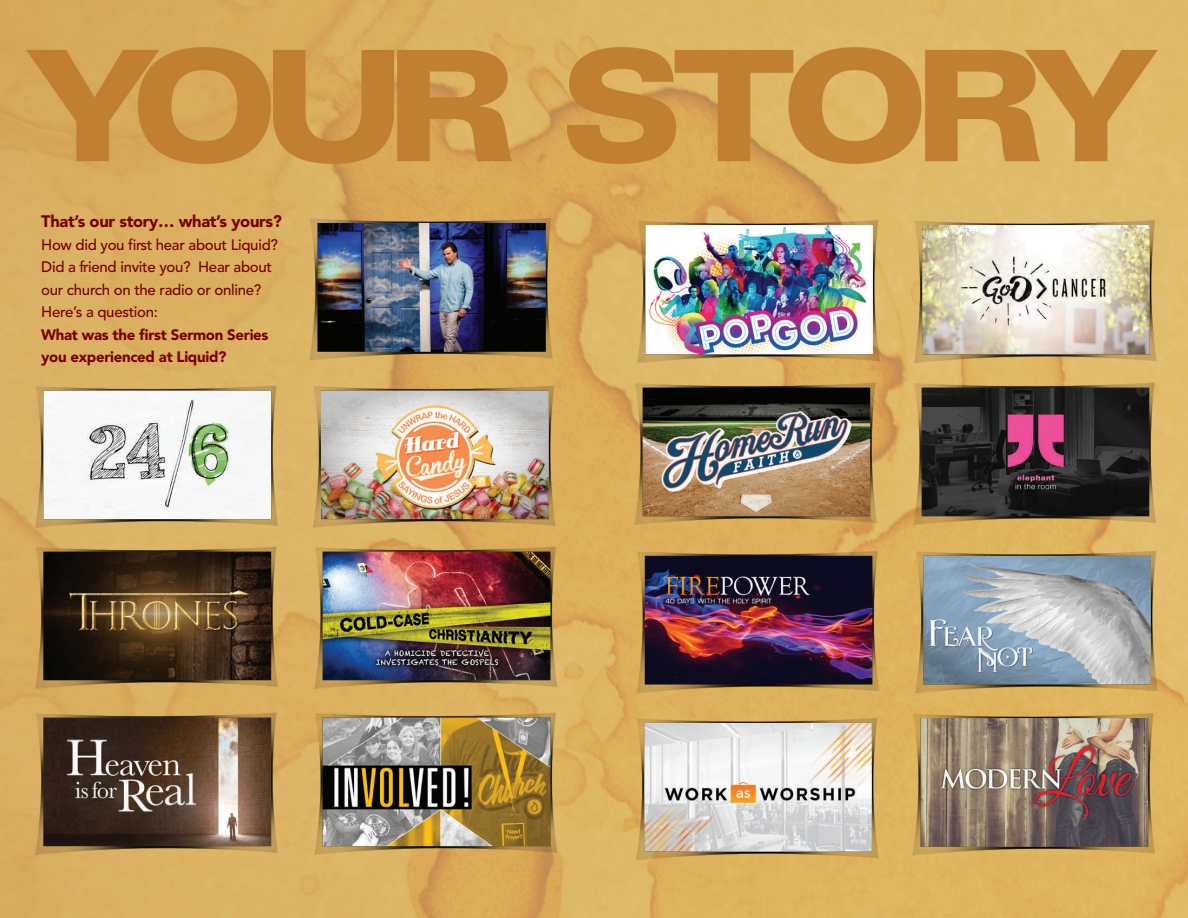
<style>
.page{position:relative;width:1188px;height:918px;background:#fff}
.page>*{position:absolute;margin:0;border:0;box-sizing:border-box;transform-origin:0 0}
.t1{font:900 16.5px "Avenir LTCE";letter-spacing:-.02em;color:#790100}
.t2{font:500 15px/22.5px "Avenir LTCE";letter-spacing:-.02em;color:#790100}
.t3{font:900 15px/22.5px "Avenir LTCE";letter-spacing:-.02em;color:#790100}
</style>
<div class="page">
<img style="left:0;top:0;width:1188px;height:918px">
<img style="left:28px;top:339px;width:547px;height:529px">
<img style="left:630px;top:214px;width:540px;height:155px">
<img style="left:630px;top:369px;width:540px;height:498px">
<img style="left:302px;top:206px;width:263px;height:166px">
<p class="t1" style="left:41px;top:212px;width:242px">That’s our story… what’s yours?</p>
<p class="t2" style="left:41px;top:234px;width:238px">How did you first hear about Liquid?<br>Did a friend invite you? Hear about our church on the radio or online?<br>Here’s a question:</p>
<p class="t3" style="left:41px;top:323px;width:229px">What was the first Sermon Series you experienced at Liquid?</p>
</div>
